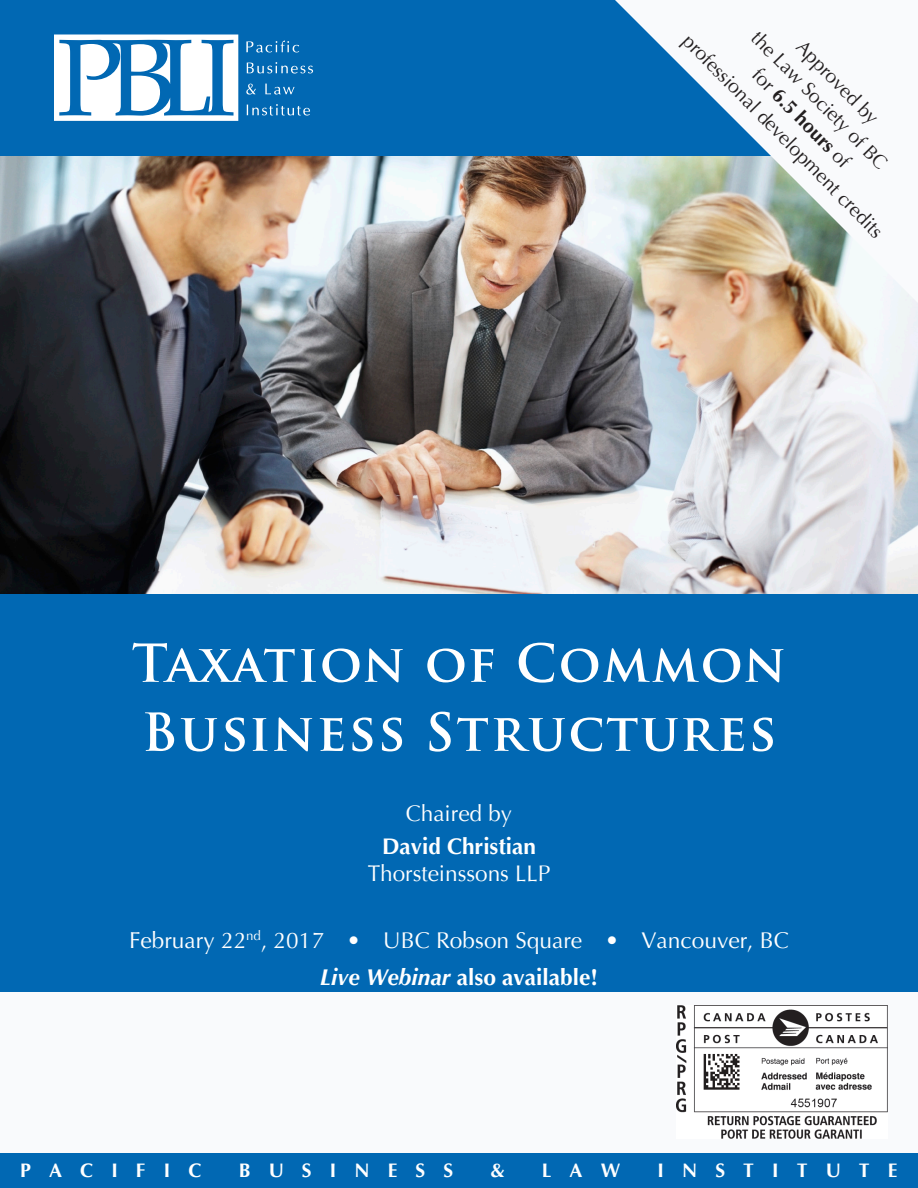
<style>
.page{position:relative;width:918px;height:1188px;background:#0168b3}
.page>*{position:absolute;margin:0;border:0;box-sizing:border-box;transform-origin:0 0}
.Front_Title{font:700 51px "Trajan Pro";letter-spacing:.04em;color:#fff}
.Front_Title-2{font:700 51px "Trajan Pro";letter-spacing:.02em;color:#fff}
.Front_Chair_Date_and{font:22.65px "Optima";color:#fff}
.Front_Chair_Date_and-2{font:700 22.65px "Optima";color:#fff}
.Front_Chair_Date_and-3{font:22.5px "Optima";color:#fff}
.Front_Chair{font:700 22.5px "Optima";color:#fff}
.Front_Chair-2{font:22.5px "Optima";color:#fff}
.t1{font:19.5px/25.5px "Optima";color:#231f20;text-align:center}
.Pacific_Business_and{font:700 19.5px "Optima";letter-spacing:.93em;color:#fff}
.t2{font:700 19.5px "Optima";color:#231f20}
.s1{font-weight:400}
.s2{font-style:italic}
</style>
<div class="page">
<div style="left:0;top:993px;width:918px;height:160px;background:#f9fafc"></div>
<img style="left:676px;top:1005px;width:212px;height:134px">
<svg style="left:54px;top:35px;width:184px;height:86px"></svg>
<svg style="left:246px;top:41px;width:53px;height:12px"></svg>
<svg style="left:247px;top:62px;width:66px;height:12px"></svg>
<svg style="left:246px;top:84px;width:10px;height:11px"></svg>
<svg style="left:265px;top:83px;width:30px;height:12px"></svg>
<svg style="left:247px;top:104px;width:63px;height:12px"></svg>
<div style="left:0;top:804px;width:918px;height:88px;background:#0168b3"></div>
<img style="left:0;top:157px;width:918px;height:437px">
<img style="left:615px;top:0;width:303px;height:303px">
<p class="t1" style="left:783px;top:8px;width:186px;rotate:46deg">Approved by<br>the Law Society of BC</p>
<p class="t1" style="left:696px;top:28px;width:278px;rotate:46deg">professional development credits</p>
<p class="t2" style="left:764px;top:63px;width:132px;rotate:46deg"><span class="s1">for</span> 6.5 hours <span class="s1">of</span></p>
<p class="Front_Title-2" style="left:132px;top:632px;width:656px">Taxation of Common</p>
<p class="Front_Title" style="left:142px;top:701px;width:636px">Business Structures</p>
<p class="Front_Chair-2" style="left:406px;top:800px;width:108px">Chaired by</p>
<p class="Front_Chair" style="left:382px;top:833px;width:155px">David Christian</p>
<p class="Front_Chair_Date_and-3" style="left:368px;top:860px;width:184px">Thorsteinssons LLP</p>
<p class="Front_Chair_Date_and" style="left:129px;top:927px;width:661px">February 22<sup>nd</sup>, 2017 • UBC Robson Square • Vancouver, BC</p>
<p class="Front_Chair_Date_and-2" style="left:320px;top:965px;width:280px"><span class="s2">Live Webinar</span> also available!</p>
<p class="Pacific_Business_and" style="left:20px;top:1159px;width:183px">PACIFIC</p>
<p class="Pacific_Business_and" style="left:239px;top:1159px;width:216px">BUSINESS</p>
<p class="Pacific_Business_and" style="left:490px;top:1159px;width:16px">&amp;</p>
<p class="Pacific_Business_and" style="left:542px;top:1159px;width:80px">LAW</p>
<p class="Pacific_Business_and" style="left:658px;top:1159px;width:242px">INSTITUTE</p>
</div>
